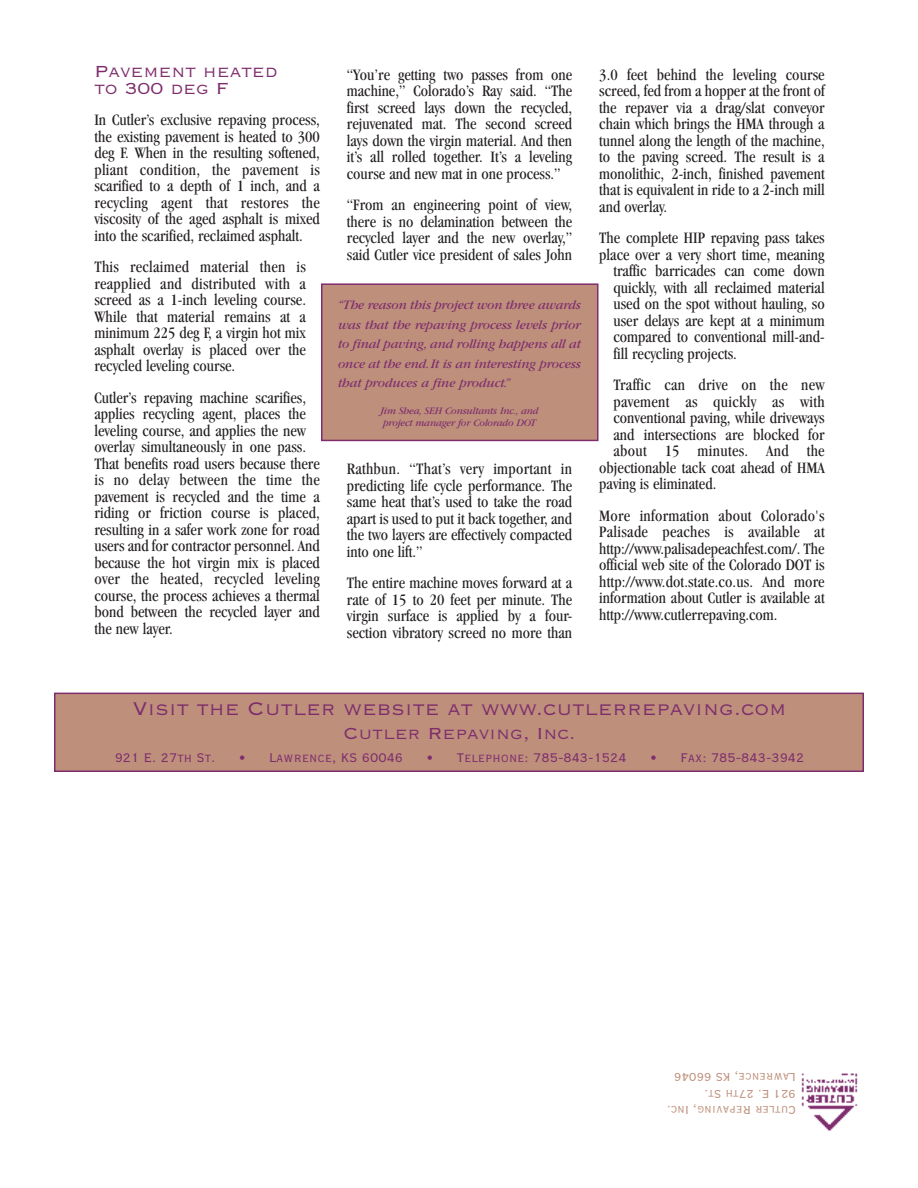
<style>
.page{position:relative;width:918px;height:1188px;background:#fff}
.page>*{position:absolute;margin:0;border:0;box-sizing:border-box;transform-origin:0 0}
.t1{font:24px "Copperplate Thirty Two BC";color:#7e2d6c}
.t2{font:21px/16.5px "Copperplate Thirty Two BC";color:#7e2d6c}
.t3{font:condensed 16.5px/16.5px "Garamond";color:#231f20;text-align:justify}
.t4{font:16.5px "Copperplate Twenty Nine BC";color:#7e2d6c}
.t5{font:condensed 16.5px "Garamond";letter-spacing:.02em;color:#231f20}
.t6{font:15px/16.5px "Copperplate Twenty Nine BC";color:#be907c}
.t7{font:italic 13.5px/19.5px "Garamond";letter-spacing:-.01em;color:#7e2d6c;text-align:justify}
.t8{font:italic 10.5px/12px "Garamond";letter-spacing:-.015em;color:#7e2d6c}
</style>
<div class="page">
<div style="left:55px;top:693px;width:808px;height:78px;background:#be907c"></div>
<div style="left:54px;top:693px;width:810px;height:79px;border:2px solid #7e2d6c"></div>
<img style="left:801px;top:1073px;width:57px;height:58px">
<div style="left:322px;top:284px;width:276px;height:156px;background:#be907c"></div>
<div style="left:321px;top:283px;width:277px;height:158px;border:2px solid #7e2d6c"></div>
<p class="t2" style="left:94px;top:62px;width:185px">Pavement heated to 300 deg F</p>
<p class="t3" style="left:94px;top:113px;width:227px">In Cutler’s exclusive repaving process, the existing pavement is heated to 300 deg F. When in the resulting softened, pliant condition, the pavement is scarified to a depth of 1 inch, and a recycling agent that restores the viscosity of the aged asphalt is mixed into the scarified, reclaimed asphalt.</p>
<p class="t3" style="left:94px;top:260px;width:213px">This reclaimed material then is reapplied and distributed with a screed as a 1-inch leveling course.<br>While that material remains at a minimum 225 deg F, a virgin hot mix asphalt overlay is placed over the recycled leveling course.</p>
<p class="t3" style="left:94px;top:391px;width:227px;text-align:left">Cutler’s repaving machine scarifies, applies recycling agent, places the leveling course, and applies the new overlay simultaneously in one pass.<br>That benefits road users because there is no delay between the time the pavement is recycled and the time a riding or friction course is placed, resulting in a safer work zone for road users and for contractor personnel. And because the hot virgin mix is placed over the heated, recycled leveling course, the process achieves a thermal bond between the recycled layer and the new layer.</p>
<p class="t3" style="left:347px;top:68px;width:227px">“You’re getting two passes from one machine,” Colorado’s Ray said. “The first screed lays down the recycled, rejuvenated mat. The second screed lays down the virgin material. And then it’s all rolled together. It’s a leveling course and new mat in one process.”</p>
<p class="t3" style="left:347px;top:198px;width:227px">“From an engineering point of view, there is no delamination between the recycled layer and the new overlay,” said Cutler vice president of sales John</p>
<p class="t7" style="left:338px;top:297px;width:245px">“The reason this project won three awards was that the repaving process levels prior to final paving, and rolling happens all at once at the end.It is an interesting process that produces a fine product.”</p>
<p class="t8" style="left:381px;top:406px;width:160px">Jim Shea, SEH Consultants Inc., and project manager for Colorado DOT</p>
<p class="t3" style="left:347px;top:462px;width:227px">Rathbun. “That’s very important in predicting life cycle performance. The same heat that’s used to take the road apart is used to put it back together, and the two layers are effectively compacted into one lift.”</p>
<p class="t3" style="left:347px;top:576px;width:227px">The entire machine moves forward at a rate of 15 to 20 feet per minute. The virgin surface is applied by a four&shy;section vibratory screed no more than</p>
<p class="t3" style="left:599px;top:68px;width:227px">3.0 feet behind the leveling course screed, fed from a hopper at the front of the repaver via a drag/slat conveyor chain which brings the HMA through a tunnel along the length of the machine, to the paving screed. The result is a monolithic, 2-inch, finished pavement that is equivalent in ride to a 2-inch mill and overlay.</p>
<p class="t3" style="left:599px;top:231px;width:227px">The complete HIP repaving pass takes</p>
<p class="t3" style="left:599px;top:248px;width:227px">place over a very short time, meaning</p>
<p class="t3" style="left:614px;top:264px;width:213px">traffic barricades can come down</p>
<p class="t3" style="left:614px;top:281px;width:213px">quickly, with all reclaimed material</p>
<p class="t3" style="left:614px;top:297px;width:213px">used on the spot without hauling, so</p>
<p class="t3" style="left:614px;top:314px;width:213px">user delays are kept at a minimum</p>
<p class="t3" style="left:614px;top:330px;width:213px">compared to conventional mill-and-</p>
<p class="t3" style="left:614px;top:347px;width:125px">fill recycling projects.</p>
<p class="t5" style="left:614px;top:379px;width:213px">Traffic can drive on the new</p>
<p class="t5" style="left:614px;top:395px;width:213px">pavement as quickly as with</p>
<p class="t3" style="left:614px;top:411px;width:213px">conventional paving, while driveways</p>
<p class="t3" style="left:614px;top:428px;width:213px">and intersections are blocked for</p>
<p class="t5" style="left:614px;top:445px;width:213px">about 15 minutes. And the</p>
<p class="t3" style="left:599px;top:461px;width:227px">objectionable tack coat ahead of HMA</p>
<p class="t3" style="left:599px;top:477px;width:119px">paving is eliminated.</p>
<p class="t3" style="left:599px;top:509px;width:227px">More information about Colorado's Palisade peaches is available at http://www.palisadepeachfest.com/. The official web site of the Colorado DOT is http://www.dot.state.co.us. And more information about Cutler is available at http://www.cutlerrepaving.com.</p>
<h1 class="t1" style="left:133px;top:693px;width:655px">Visit the Cutler website at www.cutlerrepaving.com</h1>
<p class="t2" style="left:343px;top:724px;width:234px">Cutler Repaving, Inc.</p>
<p class="t4" style="left:115px;top:746px;width:102px">921 E. 27th St.</p>
<p class="t4" style="left:238px;top:746px;width:167px">• Lawrence, KS 60046</p>
<p class="t4" style="left:426px;top:746px;width:202px">• Telephone: 785-843-1524</p>
<p class="t4" style="left:649px;top:746px;width:157px">• Fax: 785-843-3942</p>
<p class="t6" style="left:796px;top:1120px;width:131px;rotate:-180deg">Cutler Repaving, Inc.<br>921 E. 27th St.<br>Lawrence, KS 66046</p>
</div>
